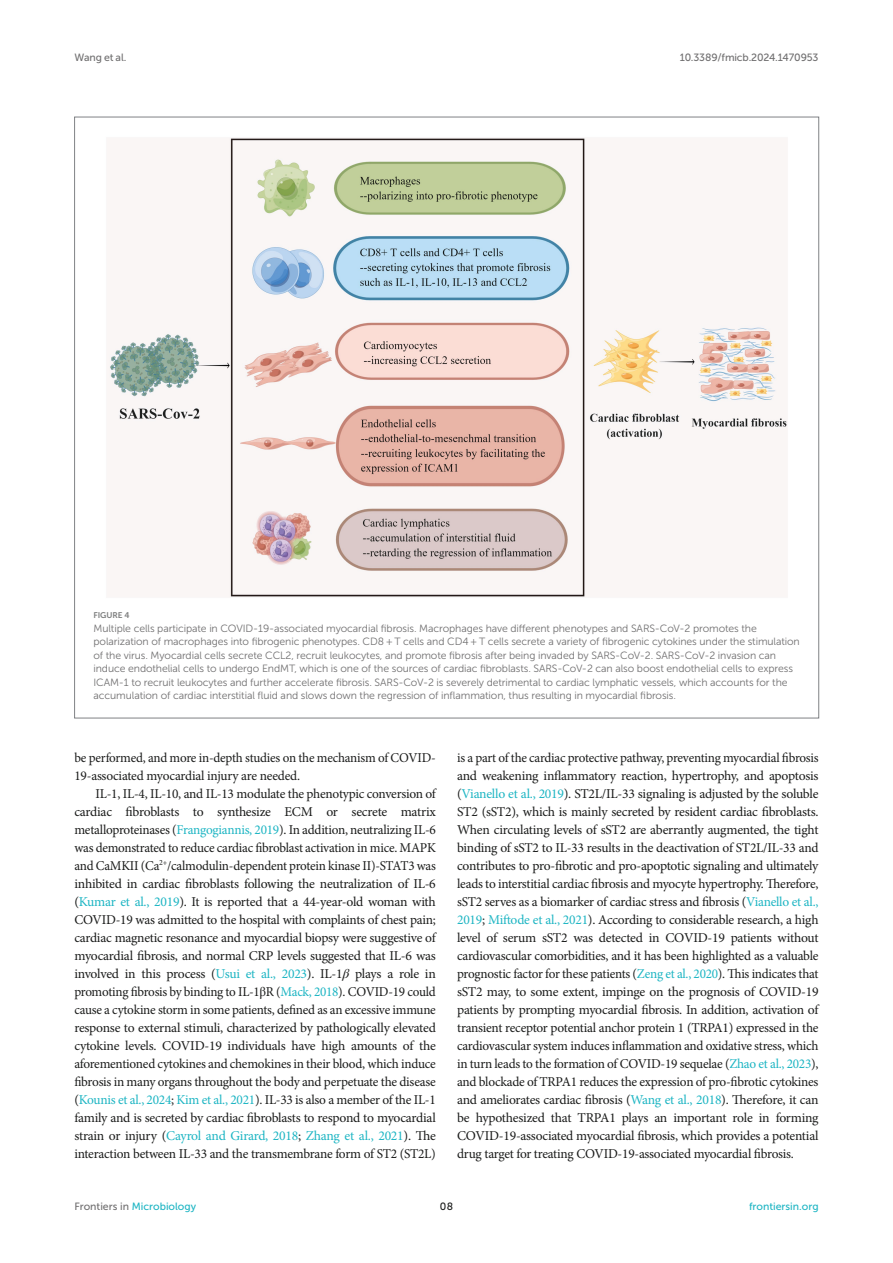
<style>
.page{position:relative;width:893px;height:1263px;background:#fff}
.page>*{position:absolute;margin:0;border:0;box-sizing:border-box;transform-origin:0 0}
.TEXT{font:13.5px/18px "Minion Pro";letter-spacing:-.02em;color:#1b1c1b;text-align:justify}
.TEXT_FLUSH{font:13.5px/18px "Minion Pro";letter-spacing:-.015em;color:#1b1c1b}
.FIG_LEG{font:10.5px/13.5px "Museo Sans 300";letter-spacing:-.01em;color:#706f70}
.t1{font:10.5px "Museo Sans 500";color:#1db5c3}
.t2{font:10.5px "Museo Sans 500";letter-spacing:-.015em;color:#706f70}
.t3{font:10.5px "Museo Sans 500";color:#1b1c1b}
.FIG_HD{font:8.25px "Museo Sans 700";letter-spacing:-.01em;color:#7e7f7f}
.s1{color:#1db5c3}
.s2{font-family:"STIX General";font-style:italic}
.s3{font-family:"STIX General"}
.s4{color:#706f70}
</style>
<div class="page">
<img style="left:109px;top:138px;width:678px;height:459px">
<p class="t2" style="left:74px;top:51px;width:53px">Wang et al.</p>
<p class="t2" style="left:680px;top:51px;width:140px">10.3389/fmicb.2024.1470953</p>
<p class="FIG_HD" style="left:94px;top:611px;width:37px">FIGURE 4</p>
<p class="FIG_LEG" style="left:94px;top:621px;width:708px">Multiple cells participate in COVID-19-associated myocardial fibrosis. Macrophages have different phenotypes and SARS-CoV-2 promotes the polarization of macrophages into fibrogenic phenotypes. CD8 + T cells and CD4 + T cells secrete a variety of fibrogenic cytokines under the stimulation of the virus. Myocardial cells secrete CCL2, recruit leukocytes, and promote fibrosis after being invaded by SARS-CoV-2. SARS-CoV-2 invasion can induce endothelial cells to undergo EndMT, which is one of the sources of cardiac fibroblasts. SARS-CoV-2 can also boost endothelial cells to express ICAM-1 to recruit leukocytes and further accelerate fibrosis. SARS-CoV-2 is severely detrimental to cardiac lymphatic vessels, which accounts for the accumulation of cardiac interstitial fluid and slows down the regression of inflammation, thus resulting in myocardial fibrosis.</p>
<p class="TEXT_FLUSH" style="left:74px;top:749px;width:363px">be performed, and more in-depth studies on the mechanism of COVID-<br>19-associated myocardial injury are needed.</p>
<p class="TEXT" style="left:74px;top:785px;width:363px;text-indent:21px">IL-1, IL-4, IL-10, and IL-13 modulate the phenotypic conversion of cardiac fibroblasts to synthesize ECM or secrete matrix metalloproteinases (<span class="s1">Frangogiannis, 2019</span>). In addition, neutralizing IL-6 was demonstrated to reduce cardiac fibroblast activation in mice. MAPK and CaMKII (Ca<sup>2+</sup>/calmodulin-dependent protein kinase II)-STAT3 was inhibited in cardiac fibroblasts following the neutralization of IL-6 (<span class="s1">Kumar et al., 2019</span>). It is reported that a 44-year-old woman with COVID-19 was admitted to the hospital with complaints of chest pain; cardiac magnetic resonance and myocardial biopsy were suggestive of myocardial fibrosis, and normal CRP levels suggested that IL-6 was involved in this process (<span class="s1">Usui et al., 2023</span>). IL-1<span class="s2">β</span> plays a role in promoting fibrosis by binding to IL-1<span class="s3">β</span>R (<span class="s1">Mack, 2018</span>). COVID-19 could cause a cytokine storm in some patients, defined as an excessive immune response to external stimuli, characterized by pathologically elevated cytokine levels. COVID-19 individuals have high amounts of the aforementioned cytokines and chemokines in their blood, which induce fibrosis in many organs throughout the body and perpetuate the disease (<span class="s1">Kounis et al., 2024</span>; <span class="s1">Kim et al., 2021</span>). IL-33 is also a member of the IL-1 family and is secreted by cardiac fibroblasts to respond to myocardial strain or injury (<span class="s1">Cayrol and Girard, 2018</span>; <span class="s1">Zhang et al., 2021</span>). The interaction between IL-33 and the transmembrane form of ST2 (ST2L)</p>
<p class="TEXT" style="left:457px;top:749px;width:363px">is a part of the cardiac protective pathway, preventing myocardial fibrosis and weakening inflammatory reaction, hypertrophy, and apoptosis (<span class="s1">Vianello et al., 2019</span>). ST2L/IL-33 signaling is adjusted by the soluble ST2 (sST2), which is mainly secreted by resident cardiac fibroblasts.<br>When circulating levels of sST2 are aberrantly augmented, the tight binding of sST2 to IL-33 results in the deactivation of ST2L/IL-33 and contributes to pro-fibrotic and pro-apoptotic signaling and ultimately leads to interstitial cardiac fibrosis and myocyte hypertrophy. Therefore, sST2 serves as a biomarker of cardiac stress and fibrosis (<span class="s1">Vianello et al., 2019</span>; <span class="s1">Miftode et al., 2021</span>). According to considerable research, a high level of serum sST2 was detected in COVID-19 patients without cardiovascular comorbidities, and it has been highlighted as a valuable prognostic factor for these patients (<span class="s1">Zeng et al., 2020</span>). This indicates that sST2 may, to some extent, impinge on the prognosis of COVID-19 patients by prompting myocardial fibrosis. In addition, activation of transient receptor potential anchor protein 1 (TRPA1) expressed in the cardiovascular system induces inflammation and oxidative stress, which in turn leads to the formation of COVID-19 sequelae (<span class="s1">Zhao et al., 2023</span>), and blockade of TRPA1 reduces the expression of pro-fibrotic cytokines and ameliorates cardiac fibrosis (<span class="s1">Wang et al., 2018</span>). Therefore, it can be hypothesized that TRPA1 plays an important role in forming COVID-19-associated myocardial fibrosis, which provides a potential drug target for treating COVID-19-associated myocardial fibrosis.</p>
<p class="t1" style="left:74px;top:1200px;width:123px"><span class="s4">Frontiers in</span> Microbiology</p>
<p class="t3" style="left:440px;top:1200px;width:15px">08</p>
<p class="t1" style="left:749px;top:1200px;width:71px">frontiersin.org</p>
</div>
